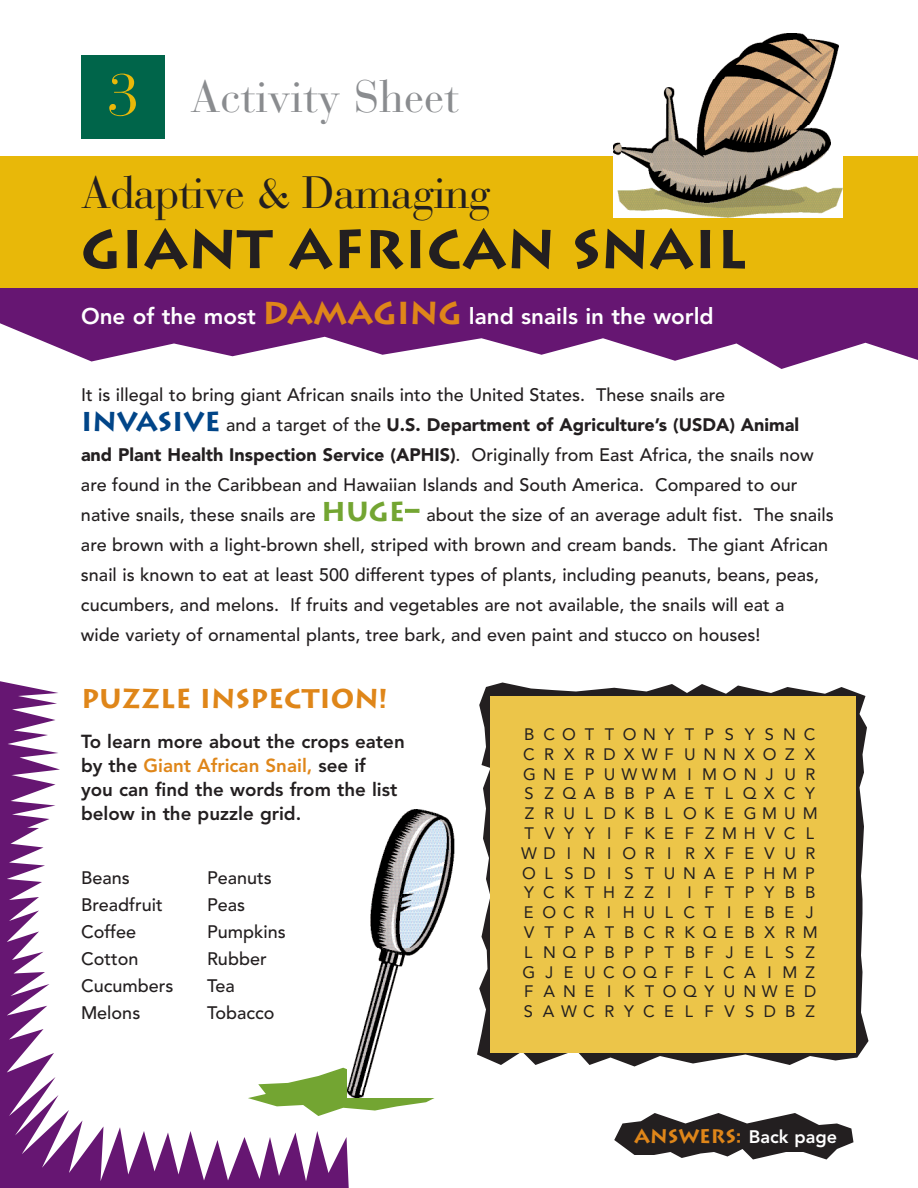
<style>
.page{position:relative;width:918px;height:1188px;background:#fff}
.page>*{position:absolute;margin:0;border:0;box-sizing:border-box;transform-origin:0 0}
.t1{font:700 54px "Lithos";color:#231f20}
.t2{font:45px "Bauer Bodoni";letter-spacing:-.03em;color:#231f20}
.t3{font:45px "Bauer Bodoni";color:#8a8c8f}
.t4{font:700 27px "Lithos";color:#df8619}
.t5{font:800 22.5px "Avenir";color:#fff}
.t6{font:700 19.5px "Lithos";color:#df8619}
.t7{font:800 18.75px/24px "Avenir";color:#231f20}
.t8{font:500 18px/27px "Avenir";color:#231f20}
.t9{font:16.5px/19.8px "Avenir";letter-spacing:.56em;color:#231f20}
.s1{font-size:58.95px;color:#e8b809}
.s2{font-family:"Lithos";font-weight:700;font-size:31.5px;color:#df8619}
.s3{font-family:"Lithos";font-weight:700;font-size:27px;color:#014588}
.s4{font-weight:900}
.s5{font-family:"Lithos";font-weight:700;font-size:27px;color:#73a532}
.s6{color:#df8619}
.s7{font-family:"Avenir";font-weight:800;font-size:18px;color:#fff}
</style>
<div class="page">
<svg style="left:614px;top:1113px;width:240px;height:47px"></svg>
<svg style="left:477px;top:682px;width:391px;height:384px"></svg>
<div style="left:490px;top:696px;width:366px;height:357px;background:#ecc549"></div>
<svg style="left:0;top:288px;width:918px;height:81px;fill:#661672"></svg>
<div style="left:0;top:156px;width:918px;height:132px;background:#e8b809"></div>
<div style="left:81px;top:56px;width:83px;height:83px;background:#00654a"></div>
<img style="left:714px;top:33px;width:125px;height:46px">
<img style="left:613px;top:79px;width:229px;height:138px">
<svg style="left:0;top:846px;width:349px;height:342px"></svg>
<svg style="left:248px;top:1068px;width:187px;height:48px"></svg>
<svg style="left:0;top:681px;width:60px;height:165px"></svg>
<img style="left:348px;top:809px;width:106px;height:140px">
<img style="left:348px;top:949px;width:87px;height:148px">
<h2 class="t3" style="left:107px;top:80px;width:353px"><span class="s1">3</span> Activity Sheet</h2>
<h2 class="t2" style="left:81px;top:176px;width:411px">Adaptive &amp; Damaging</h2>
<h1 class="t1" style="left:81px;top:218px;width:668px">GIANT AFRICAN SNAIL</h1>
<p class="t5" style="left:81px;top:307px;width:634px">One of the most <span class="s2">DAMAGING</span> land snails in the world</p>
<p class="t8" style="left:81px;top:381px;width:754px;line-height:30px">It is illegal to bring giant African snails into the United States. These snails are <span class="s3">INVASIVE</span> and a target of the <span class="s4">U.S. Department of Agriculture’s (USDA) Animal and Plant Health Inspection Service (APHIS)</span>. Originally from East Africa, the snails now are found in the Caribbean and Hawaiian Islands and South America. Compared to our native snails, these snails are <span class="s5">HUGE–</span> about the size of an average adult fist. The snails are brown with a light-brown shell, striped with brown and cream bands. The giant African snail is known to eat at least 500 different types of plants, including peanuts, beans, peas, cucumbers, and melons. If fruits and vegetables are not available, the snails will eat a<br>wide variety of ornamental plants, tree bark, and even paint and stucco on houses!</p>
<h3 class="t4" style="left:81px;top:682px;width:308px">PUZZLE INSPECTION!</h3>
<p class="t7" style="left:81px;top:731px;width:325px">To learn more about the crops eaten by the <span class="s6">Giant African Snail,</span> see if<br>you can find the words from the list below in the puzzle grid.</p>
<p class="t8" style="left:81px;top:866px;width:94px">Beans<br>Breadfruit<br>Coffee<br>Cotton<br>Cucumbers<br>Melons</p>
<p class="t8" style="left:207px;top:866px;width:80px">Peanuts<br>Peas<br>Pumpkins<br>Rubber<br>Tea<br>Tobacco</p>
<p class="t9" style="left:521px;top:726px;width:298px">BCOTTONYTPS YS NC<br>CRX R DXWFUNNXO Z X<br>GNE PUWWM I MONJ UR<br>SZQABBPAETLQXCY<br>ZRUL DKBLOKEGMUM<br>TVYY I FKEF ZMHVC L<br>WDINIORI RXFEVUR<br>OL SD I S TUNAEPHMP<br>YCKTHZ Z I I FTPYBB<br>EOCR I HULCT I EBE J<br>VTPA TBCRKQEBXRM<br>LNQP BPP TBFJ EL S Z<br>G J E UCOQF F L CA I MZ<br>F ANE I KTOQYUNWED<br>SAWC R YCELFV S DBZ</p>
<p class="t6" style="left:634px;top:1125px;width:204px">ANSWERS: <span class="s7">Back page</span></p>
</div>
